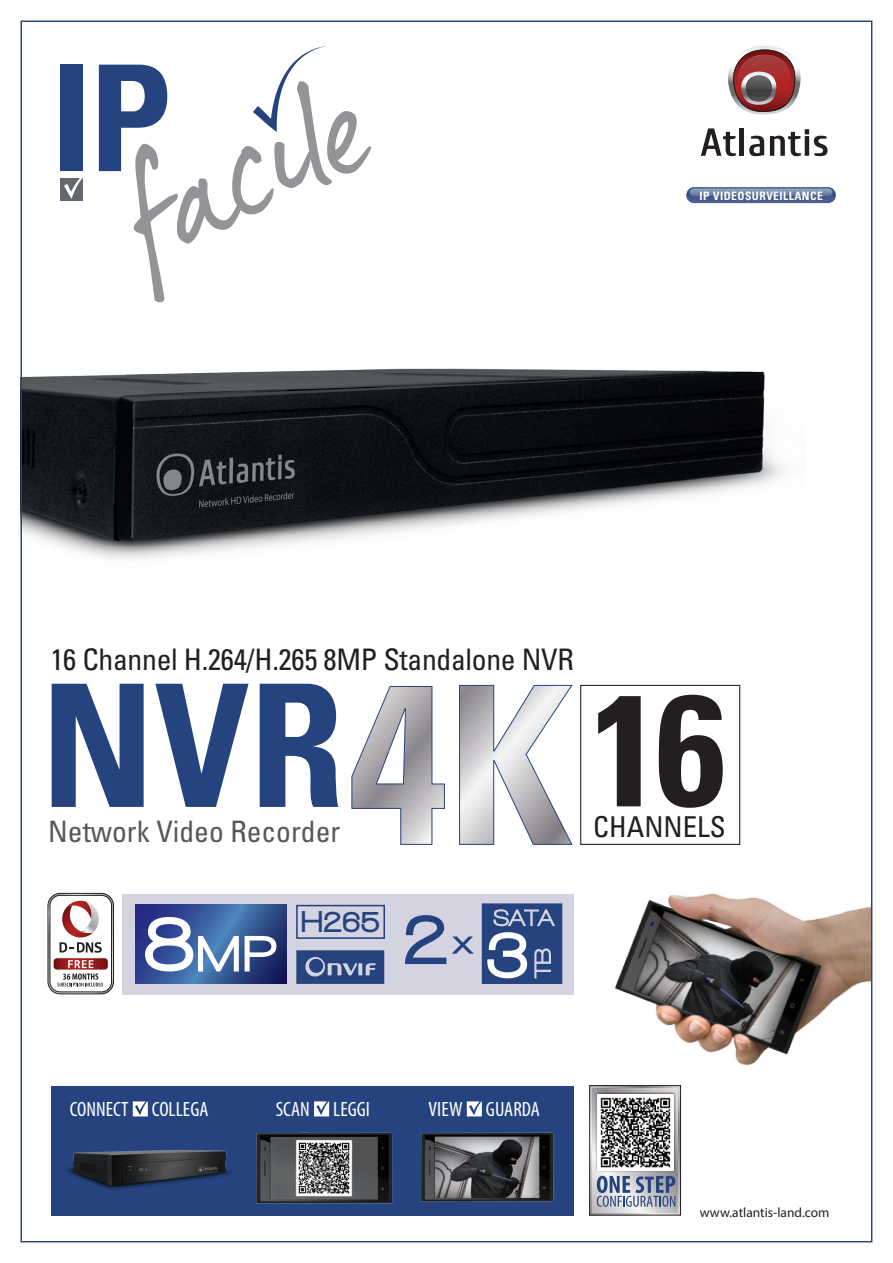
<style>
.page{position:relative;width:893px;height:1263px;background:#fff}
.page>*{position:absolute;margin:0;border:0;box-sizing:border-box;transform-origin:0 0}
.t1{font:700 condensed 170.55px "Univers LT Std";color:#25437e}
.t2{font:700 condensed 157.95px "Univers LT Std";color:#231f20}
.t3{font:900 30.9px "Walkway";color:#25437e}
.t4{font:condensed 29.7px "Univers LT Std";letter-spacing:-.01em;color:#231f20}
.t5{font:condensed 29.55px "Univers LT Std";color:#57585a}
.t6{font:condensed 28.8px "Univers LT Std";color:#231f20}
.t7{font:condensed 20.7px "Myriad Pro";color:#fff}
.t8{font:13.5px "Myriad Pro";color:#231f20}
.t9{font:700 condensed 11.55px "Univers LT Std";letter-spacing:.04em;color:#fff}
</style>
<div class="page">
<img style="left:20px;top:300px;width:763px;height:298px">
<img style="left:615px;top:893px;width:255px;height:173px">
<svg style="left:351px;top:686px;width:94px;height:159px"></svg>
<svg style="left:459px;top:684px;width:114px;height:161px"></svg>
<div style="left:580px;top:685px;width:160px;height:160px;border:1px solid #231f20"></div>
<div style="left:51px;top:1086px;width:523px;height:129px;background:#25437e"></div>
<svg style="left:592px;top:1087px;width:87px;height:126px"></svg>
<div style="left:590px;top:1085px;width:91px;height:130px;border:1px solid #231f20"></div>
<svg style="left:592px;top:1088px;width:86px;height:124px"></svg>
<svg style="left:597px;top:1176px;width:78px;height:31px;background:#8b96b0"></svg>
<img style="left:594px;top:1091px;width:83px;height:83px">
<img style="left:598px;top:1094px;width:76px;height:76px">
<img style="left:65px;top:1149px;width:167px;height:41px">
<img style="left:256px;top:1132px;width:137px;height:72px">
<img style="left:421px;top:1132px;width:133px;height:70px">
<svg style="left:467px;top:1101px;width:15px;height:15px"></svg>
<svg style="left:314px;top:1101px;width:15px;height:15px"></svg>
<svg style="left:133px;top:1101px;width:15px;height:15px"></svg>
<div style="left:123px;top:894px;width:451px;height:100px;background:#d4d3e1"></div>
<svg style="left:48px;top:893px;width:66px;height:101px"></svg>
<svg style="left:296px;top:950px;width:88px;height:34px;background:#415a8d"></svg>
<svg style="left:135px;top:904px;width:152px;height:80px;background:#314b8d"></svg>
<svg style="left:245px;top:936px;width:31px;height:35px"></svg>
<svg style="left:145px;top:917px;width:94px;height:54px;background:#879ec6"></svg>
<div style="left:296px;top:905px;width:89px;height:34px;border:2px solid #25437e"></div>
<svg style="left:405px;top:915px;width:41px;height:49px"></svg>
<svg style="left:452px;top:936px;width:22px;height:18px"></svg>
<svg style="left:482px;top:903px;width:80px;height:81px;background:#516897"></svg>
<svg style="left:701px;top:128px;width:35px;height:28px"></svg>
<hr style="left:740px;top:128px;width:4px;height:28px;background:#231f20">
<svg style="left:749px;top:136px;width:15px;height:20px"></svg>
<svg style="left:770px;top:129px;width:57px;height:27px"></svg>
<svg style="left:728px;top:46px;width:73px;height:68px"></svg>
<svg style="left:686px;top:187px;width:150px;height:16px;background:#63749f"></svg>
<div style="left:61px;top:178px;width:22px;height:23px;background:#64676d"></div>
<div style="left:61px;top:65px;width:22px;height:106px;background:#25437e"></div>
<svg style="left:64px;top:46px;width:307px;height:257px"></svg>
<p class="t9" style="left:699px;top:188px;width:125px">IP VIDEOSURVEILLANCE</p>
<p class="t4" style="left:50px;top:640px;width:525px">16 Channel H.264/H.265 8MP Standalone NVR</p>
<h1 class="t1" style="left:41px;top:642px;width:305px">NVR</h1>
<p class="t5" style="left:48px;top:813px;width:294px">Network Video Recorder</p>
<h2 class="t2" style="left:590px;top:653px;width:137px">16</h2>
<p class="t6" style="left:593px;top:809px;width:134px">CHANNELS</p>
<p class="t3" style="left:302px;top:905px;width:80px">H265</p>
<p class="t7" style="left:70px;top:1097px;width:140px">CONNECT COLLEGA</p>
<p class="t7" style="left:276px;top:1097px;width:96px">SCAN LEGGI</p>
<p class="t7" style="left:429px;top:1097px;width:113px">VIEW GUARDA</p>
<p class="t8" style="left:700px;top:1204px;width:131px">www.atlantis-land.com</p>
</div>
